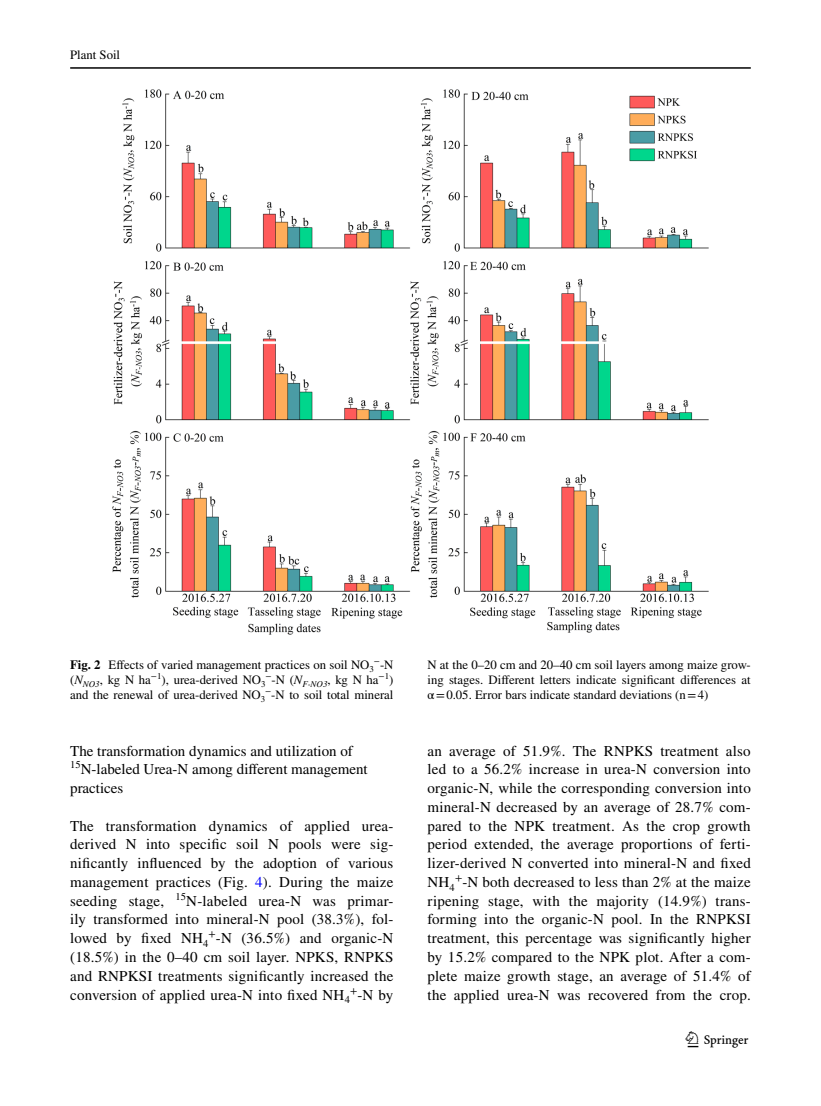
<style>
.page{position:relative;width:821px;height:1106px;background:#fff}
.page>*{position:absolute;margin:0;border:0;box-sizing:border-box;transform-origin:0 0}
.t1{font:22.5px "Springnew Regular 3";color:#000}
.t2{font:15px/18.8px "STIX";color:#000;text-align:justify}
.t3{font:12.75px/15px "STIX";color:#000;text-align:justify}
.s1{font-weight:700}
.s2{font-style:italic}
.s3{color:#00f}
</style>
<div class="page">
<hr style="left:70px;top:67px;width:680px;height:2px;background:#000">
<img style="left:113px;top:89px;width:595px;height:545px">
<p class="t3" style="left:70px;top:48px;width:51px">Plant Soil</p>
<p class="t3" style="left:70px;top:658px;width:325px"><span class="s1">Fig. 2</span> Effects of varied management practices on soil NO<sub>3</sub><sup>−</sup>-N (<span class="s2">N</span><sub>NO3</sub>, kg N ha<sup>−1</sup>), urea-derived NO<sub>3</sub><sup>−</sup>-N (<span class="s2">N</span><sub>F-NO3</sub>, kg N ha<sup>−1</sup>) and the renewal of urea-derived NO<sub>3</sub><sup>−</sup>-N to soil total mineral</p>
<p class="t3" style="left:427px;top:658px;width:325px">N at the 0–20 cm and 20–40 cm soil layers among maize grow&shy;ing stages. Different letters indicate significant differences at α=0.05. Error bars indicate standard deviations (n=4)</p>
<p class="t2" style="left:70px;top:742px;width:299px;text-align:left">The transformation dynamics and utilization of<br><sup>15</sup>N‑labeled Urea‑N among different management practices</p>
<p class="t2" style="left:70px;top:817px;width:325px">The transformation dynamics of applied urea&shy;derived N into specific soil N pools were sig&shy;nificantly influenced by the adoption of various management practices (Fig. <span class="s3">4</span>). During the maize seeding stage, <sup>15</sup>N-labeled urea-N was primar&shy;ily transformed into mineral-N pool (38.3%), fol&shy;lowed by fixed NH<sub>4</sub><sup>+</sup>-N (36.5%) and organic-N (18.5%) in the 0–40 cm soil layer. NPKS, RNPKS and RNPKSI treatments significantly increased the conversion of applied urea-N into fixed NH<sub>4</sub><sup>+</sup>-N by</p>
<p class="t2" style="left:427px;top:742px;width:325px">an average of 51.9%. The RNPKS treatment also led to a 56.2% increase in urea-N conversion into organic-N, while the corresponding conversion into mineral-N decreased by an average of 28.7% com&shy;pared to the NPK treatment. As the crop growth period extended, the average proportions of ferti&shy;lizer-derived N converted into mineral-N and fixed NH<sub>4</sub><sup>+</sup>-N both decreased to less than 2% at the maize ripening stage, with the majority (14.9%) trans&shy;forming into the organic-N pool. In the RNPKSI treatment, this percentage was significantly higher by 15.2% compared to the NPK plot. After a com&shy;plete maize growth stage, an average of 51.4% of the applied urea-N was recovered from the crop.</p>
<h1 class="t1" style="left:687px;top:1031px;width:62px">1 3</h1>
</div>
